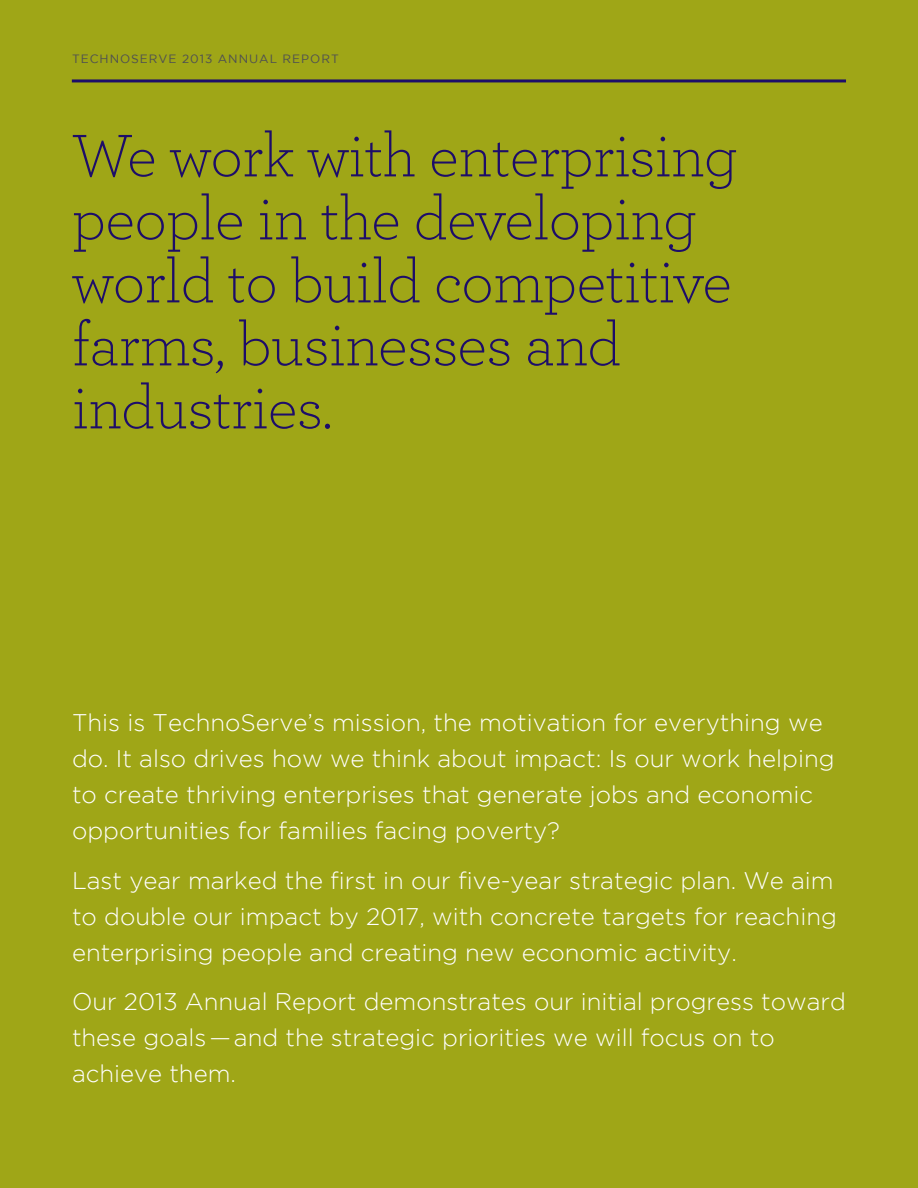
<style>
.page{position:relative;width:918px;height:1188px;background:#9fa617}
.page>*{position:absolute;margin:0;border:0;box-sizing:border-box;transform-origin:0 0}
.t1{font:300 63px/63px "Archer";letter-spacing:-.01em;color:#1d0d69}
.t2{font:300 24px/36px "Gotham";color:#fff}
.t3{font:12px "Gotham";letter-spacing:.08em;color:#4d4e53}
</style>
<div class="page">
<hr style="left:72px;top:79px;width:774px;height:3px;background:#1d0d69">
<p class="t3" style="left:72px;top:52px;width:268px">TECHNOSERVE 2013 ANNUAL REPORT</p>
<h1 class="t1" style="left:72px;top:121px;width:668px">We work with enterprising people in the developing world to build competitive farms, businesses and industries.</h1>
<p class="t2" style="left:72px;top:705px;width:764px">This is TechnoServe’s mission, the motivation for everything we do. It also drives how we think about impact: Is our work helping to create thriving enterprises that generate jobs and economic opportunities for families facing poverty?</p>
<p class="t2" style="left:72px;top:862px;width:766px">Last year marked the first in our five-year strategic plan. We aim to double our impact by 2017, with concrete targets for reaching enterprising people and creating new economic activity.</p>
<p class="t2" style="left:72px;top:984px;width:776px">Our 2013 Annual Report demonstrates our initial progress toward these goals—and the strategic priorities we will focus on to achieve them.</p>
</div>
